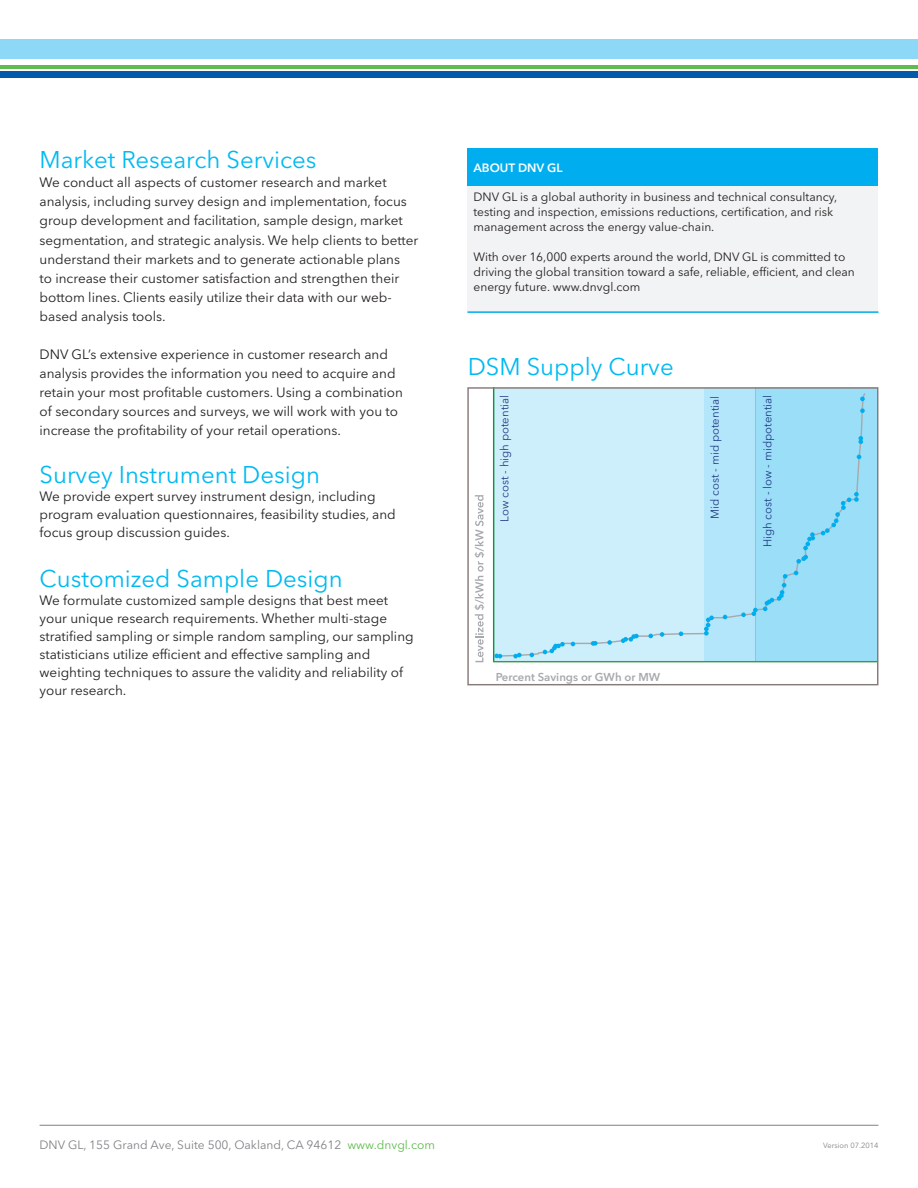
<style>
.page{position:relative;width:918px;height:1188px;background:#fff}
.page>*{position:absolute;margin:0;border:0;box-sizing:border-box;transform-origin:0 0}
.DNV_GL_Flyer_seconda{font:24px "Avenir Next LT Pro";color:#00baf1}
.DNV_GL_Body{font:24px "Avenir Next LT Pro";color:#00baf1}
.DNV_GL_Body-2{font:13.5px/19px "Avenir Next LT Pro";color:#231f20}
.DNV_GL_Flyer_seconda-2{font:13.5px/18px "Avenir Next LT Pro";color:#231f20}
.DNV_GL_Flyer_facts_b{font:12px/15px "Avenir Next LT Pro";color:#231f20}
.DNV_GL_Address_line{font:12px "Avenir Next LT Pro";color:#808285}
.DNV_GL_Flyer_facts_h{font:600 12px "Avenir Next LT Pro";color:#fff}
.t1{font:11.4px "Avenir Next LT Pro";color:#243d86}
.t2{font:600 11.4px "Avenir Next LT Pro";color:#a8a9ad}
.DNV_GL_Version_numbe{font:7.5px "Avenir Next LT Pro";color:#808285}
.s1{color:#5fbb4e}
</style>
<div class="page">
<div style="left:0;top:40px;width:918px;height:19px;background:#8dd7f7"></div>
<hr style="left:0;top:65px;width:918px;height:3px;background:#5fbb4e">
<div style="left:0;top:71px;width:918px;height:7px;background:#015aaa"></div>
<hr style="left:40px;top:1125px;width:838px;height:1px;background:#808285">
<div style="left:494px;top:388px;width:210px;height:274px;background:#cdeffb"></div>
<div style="left:704px;top:388px;width:51px;height:273px;background:#b3e6fa"></div>
<div style="left:755px;top:388px;width:123px;height:273px;background:#9adef8"></div>
<svg style="left:495px;top:392px;width:370px;height:265px"></svg>
<svg style="left:474px;top:495px;width:10px;height:167px"></svg>
<hr style="left:493px;top:388px;width:1px;height:274px;background:#0d9344">
<hr style="left:493px;top:661px;width:385px;height:1px;background:#3a9a45">
<svg style="left:494px;top:654px;width:8px;height:4px"></svg>
<svg style="left:513px;top:653px;width:9px;height:5px"></svg>
<svg style="left:530px;top:653px;width:4px;height:4px"></svg>
<svg style="left:543px;top:642px;width:22px;height:12px"></svg>
<svg style="left:571px;top:642px;width:4px;height:4px"></svg>
<svg style="left:591px;top:641px;width:7px;height:5px"></svg>
<svg style="left:607px;top:640px;width:5px;height:5px"></svg>
<svg style="left:621px;top:634px;width:18px;height:9px"></svg>
<svg style="left:648px;top:634px;width:5px;height:4px"></svg>
<svg style="left:660px;top:632px;width:4px;height:5px"></svg>
<svg style="left:679px;top:632px;width:4px;height:4px"></svg>
<svg style="left:704px;top:616px;width:10px;height:20px"></svg>
<svg style="left:723px;top:615px;width:4px;height:4px"></svg>
<svg style="left:741px;top:612px;width:5px;height:5px"></svg>
<svg style="left:752px;top:574px;width:35px;height:42px"></svg>
<svg style="left:794px;top:571px;width:4px;height:4px"></svg>
<svg style="left:796px;top:532px;width:19px;height:32px"></svg>
<svg style="left:821px;top:492px;width:38px;height:43px"></svg>
<svg style="left:857px;top:455px;width:4px;height:4px"></svg>
<svg style="left:859px;top:436px;width:4px;height:8px"></svg>
<svg style="left:860px;top:408px;width:5px;height:5px"></svg>
<svg style="left:860px;top:397px;width:5px;height:4px"></svg>
<div style="left:467px;top:387px;width:411px;height:298px;border:1px solid #867b76"></div>
<div style="left:468px;top:148px;width:410px;height:38px;background:#00aeef"></div>
<div style="left:468px;top:186px;width:410px;height:126px;background:#f2f3f4"></div>
<hr style="left:468px;top:311px;width:410px;height:2px;background:#00aeef">
<p class="DNV_GL_Body" style="left:40px;top:146px;width:278px">Market Research Services</p>
<p class="DNV_GL_Body-2" style="left:40px;top:173px;width:380px">We conduct all aspects of customer research and market analysis, including survey design and implementation, focus group development and facilitation, sample design, market segmentation, and strategic analysis. We help clients to better understand their markets and to generate actionable plans<br>to increase their customer satisfaction and strengthen their bottom lines. Clients easily utilize their data with our web&shy;based analysis tools.</p>
<p class="DNV_GL_Body-2" style="left:40px;top:345px;width:365px">DNV GL’s extensive experience in customer research and analysis provides the information you need to acquire and retain your most profitable customers. Using a combination of secondary sources and surveys, we will work with you to increase the profitability of your retail operations.</p>
<p class="DNV_GL_Flyer_seconda" style="left:40px;top:460px;width:282px">Survey Instrument Design</p>
<p class="DNV_GL_Flyer_seconda-2" style="left:40px;top:487px;width:358px">We provide expert survey instrument design, including program evaluation questionnaires, feasibility studies, and focus group discussion guides.</p>
<p class="DNV_GL_Flyer_seconda" style="left:40px;top:564px;width:305px">Customized Sample Design</p>
<p class="DNV_GL_Flyer_seconda-2" style="left:40px;top:591px;width:376px">We formulate customized sample designs that best meet your unique research requirements. Whether multi-stage stratified sampling or simple random sampling, our sampling statisticians utilize efficient and effective sampling and weighting techniques to assure the validity and reliability of your research.</p>
<p class="DNV_GL_Flyer_facts_h" style="left:474px;top:160px;width:91px">ABOUT DNV GL</p>
<p class="DNV_GL_Flyer_facts_b" style="left:474px;top:189px;width:365px">DNV GL is a global authority in business and technical consultancy, testing and inspection, emissions reductions, certification, and risk management across the energy value-chain.</p>
<p class="DNV_GL_Flyer_facts_b" style="left:474px;top:249px;width:383px">With over 16,000 experts around the world, DNV GL is committed to driving the global transition toward a safe, reliable, efficient, and clean energy future. www.dnvgl.com</p>
<p class="DNV_GL_Flyer_seconda" style="left:468px;top:353px;width:207px">DSM Supply Curve</p>
<p class="t1" style="left:498px;top:522px;width:128px;rotate:-90deg">Low cost - high potential</p>
<p class="t1" style="left:708px;top:519px;width:124px;rotate:-90deg">Mid cost - mid potential</p>
<p class="t1" style="left:761px;top:547px;width:154px;rotate:-90deg">High cost - low - midpotential</p>
<p class="t2" style="left:496px;top:670px;width:166px">Percent Savings or GWh or MW</p>
<p class="DNV_GL_Address_line" style="left:40px;top:1137px;width:397px">DNV GL, 155 Grand Ave, Suite 500, Oakland, CA 94612 <span class="s1">www.dnvgl.com</span></p>
<p class="DNV_GL_Version_numbe" style="left:823px;top:1141px;width:57px">Version 07.2014</p>
</div>
